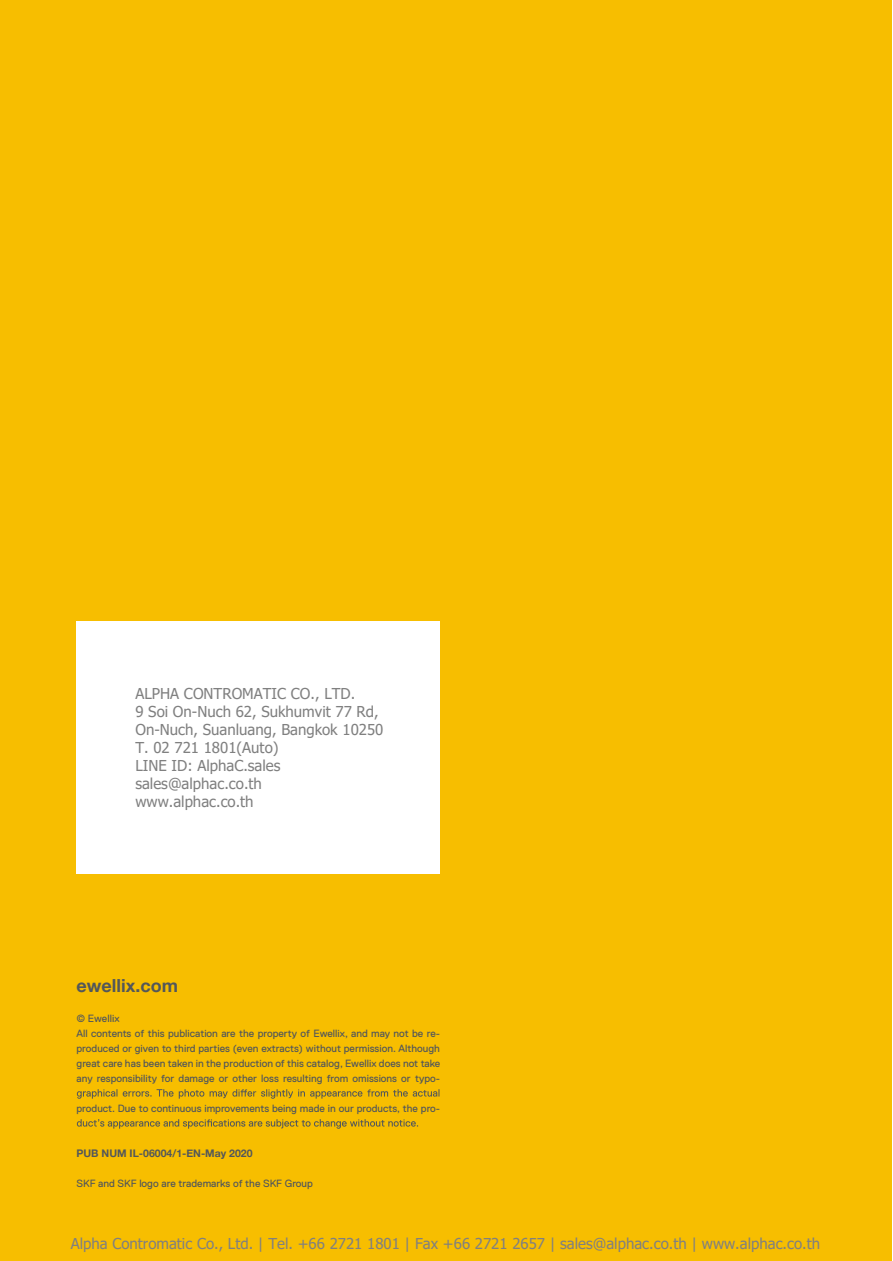
<style>
.page{position:relative;width:893px;height:1261px;background:#fff}
.page>*{position:absolute;margin:0;border:0;box-sizing:border-box;transform-origin:0 0}
.t1{font:700 18px "Helvetica Neue";color:#53575a}
.t2{font:15px/18px "Tahoma";color:#808080}
.t3{font:10.5px/15px "Replica Std";color:#53575a}
.t4{font:700 10.5px "Helvetica Neue";color:#53575a}
</style>
<div class="page">
<div style="left:0;top:0;width:891px;height:1261px;background:#f7be00"></div>
<svg style="left:77px;top:1089px;width:362px;height:10px"></svg>
<svg style="left:77px;top:1119px;width:341px;height:10px"></svg>
<div style="left:77px;top:621px;width:363px;height:253px;background:#fff"></div>
<h2 class="t2" style="left:135px;top:685px;width:249px">ALPHA CONTROMATIC CO., LTD.<br>9 Soi On-Nuch 62, Sukhumvit 77 Rd,<br>On-Nuch, Suanluang, Bangkok 10250<br>T. 02 721 1801(Auto)<br>LINE ID: AlphaC.sales sales@alphac.co.th www.alphac.co.th</h2>
<h1 class="t1" style="left:77px;top:971px;width:103px">ewellix.com</h1>
<p class="t3" style="left:77px;top:1010px;width:365px">© Ewellix<br>All contents of this publication are the property of Ewellix, and may not be re&shy;produced or given to third parties (even extracts) without permission. Although great care has been taken in the production of this catalog, Ewellix does not take any responsibility for damage or other loss resulting from omissions or typo-</p>
<p class="t3" style="left:77px;top:1100px;width:365px">product. Due to continuous improvements being made in our products, the pro-</p>
<p class="t4" style="left:77px;top:1144px;width:178px">PUB NUM IL-06004/1-EN-May 2020</p>
<p class="t3" style="left:77px;top:1175px;width:238px">SKF and SKF logo are trademarks of the SKF Group</p>
<h2 class="t2" style="left:71px;top:1236px;width:751px">Alpha Contromatic Co., Ltd. | Tel. +66 2721 1801 | Fax +66 2721 2657 | sales@alphac.co.th | www.alphac.co.th</h2>
</div>
